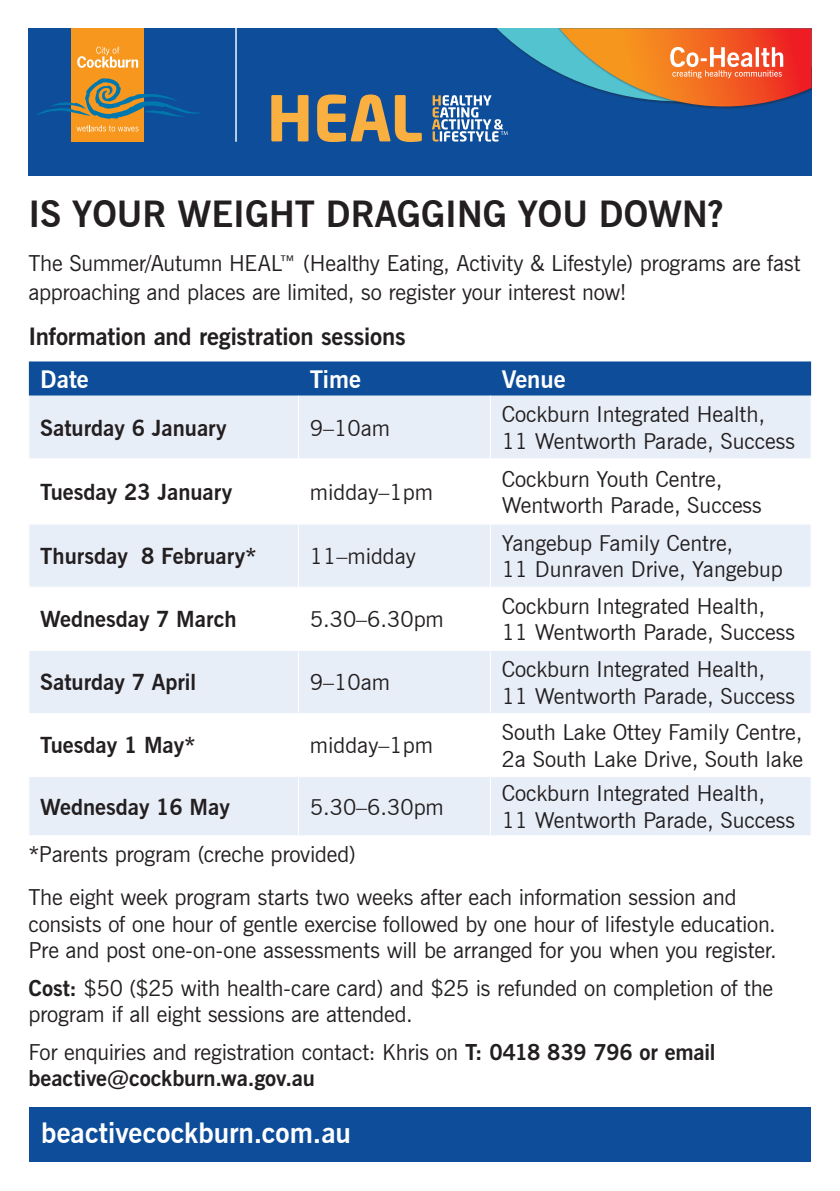
<style>
.page{position:relative;width:840px;height:1191px;background:#fff}
.page>*{position:absolute;margin:0;border:0;box-sizing:border-box;transform-origin:0 0}
.t1{font:700 36px "News Gothic BT";color:#231f20}
.t2{font:700 28px "News Gothic BT";color:#fff}
.Bullet_Points_-_Whit{font:24px "News Gothic Bd BT";letter-spacing:-.01em;color:#231f20}
.t3{font:700 24px "News Gothic BT";color:#fff}
.Bullet_Points_-_Whit-2{font:22px/26.4px "News Gothic BT";letter-spacing:-.01em;color:#231f20}
.t4{font:22px/26.4px "News Gothic BT";color:#231f20}
.t5{font:700 22px "News Gothic BT";color:#231f20}
.Bullet_Points_-_Whit-3{font:22px/26.4px "News Gothic Bd BT";letter-spacing:-.005em;color:#231f20}
.s1{font-family:"News Gothic Bd BT"}
.s2{font-family:"News Gothic BT"}
</style>
<div class="page">
<div style="left:29px;top:1107px;width:781px;height:54px;background:#0d4d99"></div>
<div style="left:28px;top:28px;width:783px;height:148px;background:#0d4d99"></div>
<div style="left:71px;top:28px;width:73px;height:114px;background:#f7971d"></div>
<svg style="left:36px;top:78px;width:165px;height:41px"></svg>
<svg style="left:77px;top:47px;width:61px;height:21px"></svg>
<svg style="left:77px;top:125px;width:61px;height:6px"></svg>
<hr style="left:235px;top:26px;width:1px;height:116px;background:#fff">
<div style="left:29px;top:361px;width:781px;height:35px;background:#0d4d99"></div>
<svg style="left:29px;top:396px;width:781px;height:439px;fill:#e8eef8"></svg>
<hr style="left:298px;top:396px;width:1px;height:62px;background:#fff">
<hr style="left:489px;top:396px;width:1px;height:62px;background:#fff">
<hr style="left:28px;top:458px;width:270px;height:1px;background:#fff">
<hr style="left:298px;top:458px;width:192px;height:1px;background:#fff">
<hr style="left:298px;top:459px;width:1px;height:64px;background:#fff">
<hr style="left:490px;top:458px;width:321px;height:1px;background:#fff">
<hr style="left:489px;top:459px;width:1px;height:64px;background:#fff">
<hr style="left:28px;top:523px;width:270px;height:1px;background:#fff">
<hr style="left:298px;top:523px;width:192px;height:1px;background:#fff">
<hr style="left:298px;top:524px;width:1px;height:63px;background:#fff">
<hr style="left:490px;top:523px;width:321px;height:1px;background:#fff">
<hr style="left:489px;top:524px;width:1px;height:63px;background:#fff">
<hr style="left:28px;top:587px;width:270px;height:1px;background:#fff">
<hr style="left:298px;top:587px;width:192px;height:1px;background:#fff">
<hr style="left:298px;top:588px;width:1px;height:62px;background:#fff">
<hr style="left:490px;top:587px;width:321px;height:1px;background:#fff">
<hr style="left:489px;top:588px;width:1px;height:62px;background:#fff">
<hr style="left:28px;top:650px;width:270px;height:1px;background:#fff">
<hr style="left:298px;top:650px;width:192px;height:1px;background:#fff">
<hr style="left:298px;top:651px;width:1px;height:62px;background:#fff">
<hr style="left:490px;top:650px;width:321px;height:1px;background:#fff">
<hr style="left:489px;top:651px;width:1px;height:62px;background:#fff">
<hr style="left:28px;top:713px;width:270px;height:1px;background:#fff">
<hr style="left:298px;top:713px;width:192px;height:1px;background:#fff">
<hr style="left:298px;top:714px;width:1px;height:62px;background:#fff">
<hr style="left:490px;top:713px;width:321px;height:1px;background:#fff">
<hr style="left:489px;top:714px;width:1px;height:62px;background:#fff">
<hr style="left:28px;top:776px;width:270px;height:1px;background:#fff">
<hr style="left:298px;top:776px;width:192px;height:1px;background:#fff">
<hr style="left:298px;top:777px;width:1px;height:58px;background:#fff">
<hr style="left:490px;top:776px;width:321px;height:1px;background:#fff">
<hr style="left:489px;top:777px;width:1px;height:58px;background:#fff">
<svg style="left:271px;top:95px;width:37px;height:46px"></svg>
<svg style="left:317px;top:28px;width:494px;height:114px"></svg>
<p class="t1" style="left:28px;top:193px;width:696px">IS YOUR WEIGHT DRAGGING YOU DOWN?</p>
<p class="Bullet_Points_-_Whit-2" style="left:28px;top:249px;width:773px;line-height:28.8px">The Summer/Autumn HEAL™ (Healthy Eating, Activity &amp; Lifestyle) programs are fast approaching and places are limited, so register your interest now!</p>
<p class="Bullet_Points_-_Whit" style="left:28px;top:321px;width:378px">Information and registration sessions</p>
<p class="t3" style="left:40px;top:364px;width:50px">Date</p>
<p class="t3" style="left:310px;top:364px;width:52px">Time</p>
<p class="t3" style="left:501px;top:364px;width:65px">Venue</p>
<p class="t5" style="left:40px;top:414px;width:188px">Saturday 6 January</p>
<p class="t4" style="left:310px;top:414px;width:82px">9–10am</p>
<p class="t4" style="left:501px;top:401px;width:294px">Cockburn Integrated Health,<br>11 Wentworth Parade, Success</p>
<p class="t5" style="left:40px;top:478px;width:193px">Tuesday 23 January</p>
<p class="t4" style="left:310px;top:478px;width:124px">midday–1pm</p>
<p class="t5" style="left:40px;top:543px;width:217px">Thursday 8 February*</p>
<p class="t4" style="left:310px;top:543px;width:108px">11–midday</p>
<p class="t5" style="left:40px;top:606px;width:198px">Wednesday 7 March</p>
<p class="t4" style="left:310px;top:606px;width:135px">5.30–6.30pm</p>
<p class="t5" style="left:40px;top:669px;width:157px">Saturday 7 April</p>
<p class="t4" style="left:310px;top:669px;width:82px">9–10am</p>
<p class="t5" style="left:40px;top:732px;width:157px">Tuesday 1 May*</p>
<p class="t4" style="left:310px;top:732px;width:124px">midday–1pm</p>
<p class="t5" style="left:40px;top:793px;width:191px">Wednesday 16 May</p>
<p class="t4" style="left:310px;top:793px;width:135px">5.30–6.30pm</p>
<p class="t4" style="left:501px;top:465px;width:261px">Cockburn Youth Centre,<br>Wentworth Parade, Success</p>
<p class="t4" style="left:501px;top:529px;width:282px">Yangebup Family Centre,<br>11 Dunraven Drive, Yangebup</p>
<p class="t4" style="left:501px;top:593px;width:294px">Cockburn Integrated Health,<br>11 Wentworth Parade, Success</p>
<p class="t4" style="left:501px;top:656px;width:294px">Cockburn Integrated Health,<br>11 Wentworth Parade, Success</p>
<p class="t4" style="left:501px;top:719px;width:303px">South Lake Ottey Family Centre,<br>2a South Lake Drive, South lake</p>
<p class="t4" style="left:501px;top:780px;width:294px">Cockburn Integrated Health,<br>11 Wentworth Parade, Success</p>
<p class="Bullet_Points_-_Whit-2" style="left:28px;top:841px;width:329px">*Parents program (creche provided)</p>
<p class="Bullet_Points_-_Whit-2" style="left:28px;top:884px;width:749px">The eight week program starts two weeks after each information session and consists of one hour of gentle exercise followed by one hour of lifestyle education.<br>Pre and post one-on-one assessments will be arranged for you when you register.</p>
<p class="Bullet_Points_-_Whit-2" style="left:28px;top:975px;width:745px"><span class="s1">Cost:</span> $50 ($25 with health-care card) and $25 is refunded on completion of the program if all eight sessions are attended.</p>
<p class="Bullet_Points_-_Whit-3" style="left:28px;top:1039px;width:688px"><span class="s2">For enquiries and registration contact: Khris on</span> T: 0418 839 796 or email beactive@cockburn.wa.gov.au</p>
<p class="t2" style="left:41px;top:1115px;width:311px">beactivecockburn.com.au</p>
</div>
